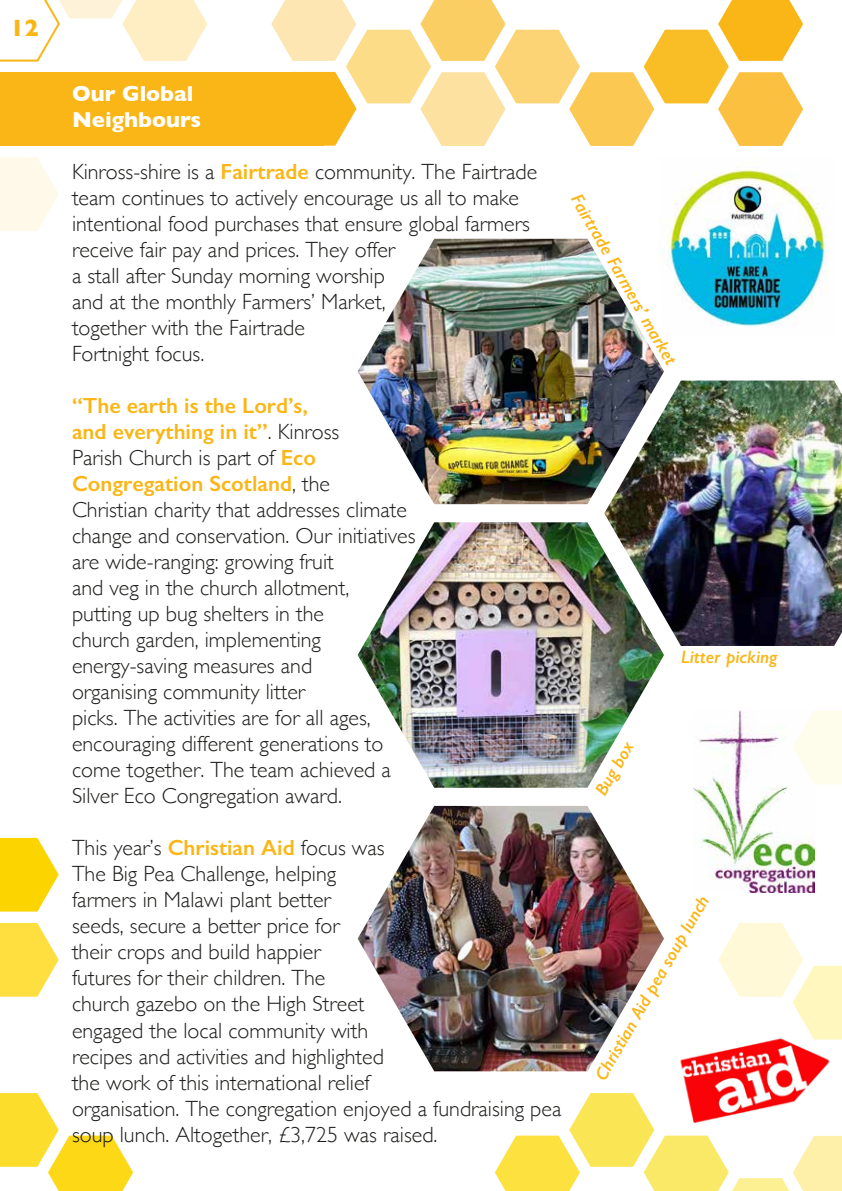
<style>
.page{position:relative;width:842px;height:1191px;background:#fff}
.page>*{position:absolute;margin:0;border:0;box-sizing:border-box;transform-origin:0 0}
.t1{font:700 24px "Gill Sans";color:#fab617}
.t2{font:300 22px/26px "Gill Sans";color:#1d1d1b}
.t3{font:700 22px/26px "Gill Sans";color:#fff}
.t4{font:italic 600 18px "Gill Sans";color:#fab617}
.s1{font-weight:600;color:#fab617}
</style>
<div class="page">
<img style="left:358px;top:239px;width:306px;height:265px">
<img style="left:358px;top:522px;width:306px;height:265px">
<img style="left:358px;top:806px;width:306px;height:265px">
<img style="left:604px;top:380px;width:238px;height:266px">
<img style="left:645px;top:1015px;width:197px;height:78px">
<img style="left:659px;top:157px;width:169px;height:177px">
<img style="left:694px;top:710px;width:120px;height:182px">
<svg style="left:0;top:157px;width:59px;height:74px"></svg>
<svg style="left:0;top:838px;width:59px;height:73px"></svg>
<svg style="left:0;top:923px;width:59px;height:73px"></svg>
<svg style="left:0;top:1093px;width:133px;height:98px"></svg>
<div style="left:0;top:72px;width:323px;height:74px;background:#fab617"></div>
<svg style="left:0;top:0;width:208px;height:62px"></svg>
<svg style="left:271px;top:0;width:532px;height:146px"></svg>
<svg style="left:793px;top:710px;width:49px;height:74px"></svg>
<svg style="left:718px;top:923px;width:124px;height:116px"></svg>
<svg style="left:495px;top:1093px;width:347px;height:98px"></svg>
<p class="t1" style="left:10px;top:9px;width:30px">12</p>
<p class="t3" style="left:72px;top:80px;width:131px">Our Global<br>Neighbours</p>
<p class="t2" style="left:72px;top:158px;width:467px">Kinross-shire is a <span class="s1">Fairtrade</span> community. The Fairtrade team continues to actively encourage us all to make intentional food purchases that ensure global farmers receive fair pay and prices. They offer<br>a stall after Sunday morning worship<br>and at the monthly Farmers’ Market,<br>together with the Fairtrade<br>Fortnight focus.</p>
<p class="t2" style="left:72px;top:392px;width:345px"><span class="s1">“The earth is the Lord’s,<br>and everything in it”</span>. Kinross<br>Parish Church is part of <span class="s1">Eco<br>Congregation Scotland</span>, the<br>Christian charity that addresses climate change and conservation. Our initiatives are wide-ranging: growing fruit<br>and veg in the church allotment,<br>putting up bug shelters in the<br>church garden, implementing energy-saving measures and<br>organising community litter<br>picks. The activities are for all ages, encouraging different generations to come together. The team achieved a<br>Silver Eco Congregation award.</p>
<p class="t2" style="left:72px;top:834px;width:491px">This year’s <span class="s1">Christian Aid</span> focus was<br>The Big Pea Challenge, helping<br>farmers in Malawi plant better<br>seeds, secure a better price for<br>their crops and build happier<br>futures for their children. The<br>church gazebo on the High Street<br>engaged the local community with<br>recipes and activities and highlighted<br>the work of this international relief<br>organisation. The congregation enjoyed a fundraising pea soup lunch. Altogether, £3,725 was raised.</p>
<p class="t4" style="left:585px;top:190px;width:195px;rotate:60deg">Fairtrade Farmers’ market</p>
<p class="t4" style="left:590px;top:789px;width:61px;rotate:-60deg">Bug box</p>
<p class="t4" style="left:681px;top:645px;width:98px">Litter picking</p>
<p class="t4" style="left:590px;top:1073px;width:212px;rotate:-60deg">Christian Aid pea soup lunch</p>
</div>
